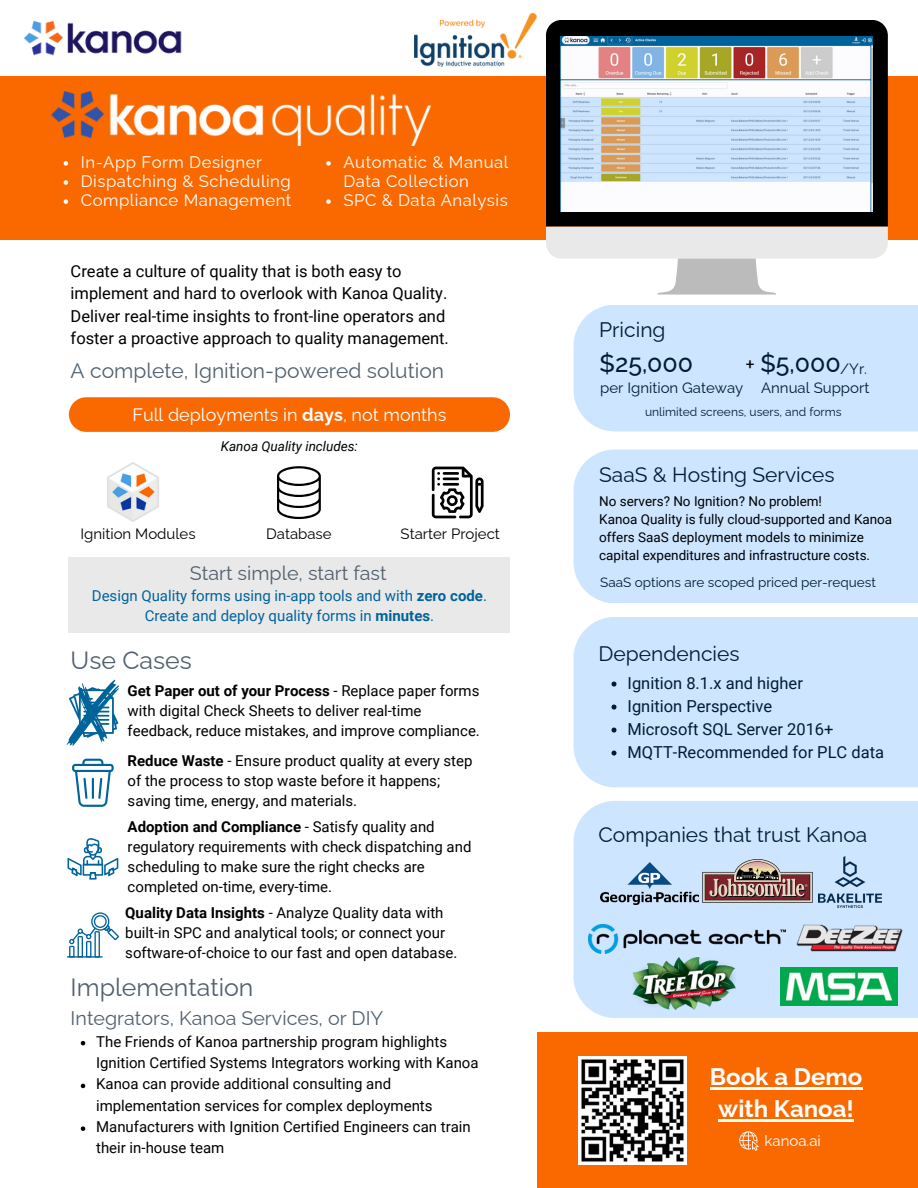
<style>
.page{position:relative;width:918px;height:1188px;background:#fff}
.page>*{position:absolute;margin:0;border:0;box-sizing:border-box;transform-origin:0 0}
.t1{font:24.9px "Raleway";color:#51606f}
.t2{font:500 24.9px "Raleway";color:#001d32}
.t3{font:700 24px/32.7px "Raleway";color:#fff;text-align:center}
.t4{font:21px "Raleway";color:#001d32}
.t5{font:21px "Raleway";color:#51606f}
.t6{font:19.65px "Raleway";color:#51606f}
.t7{font:18px "Raleway";color:#fff}
.t8{font:16.8px/19.2px "Raleway";letter-spacing:.03em;color:#fff}
.t9{font:16.5px/22.5px "Roboto";color:#000}
.t10{font:16.5px "Roboto";color:#001d32}
.t11{font:15px/20.2px "Roboto";color:#000}
.t12{font:15px/20.2px "Roboto";color:#00639a;text-align:center}
.t13{font:15px "Raleway";color:#000}
.t14{font:15px "Raleway";color:#001d32}
.t15{font:15px "Raleway";color:#fff}
.t16{font:13.5px/18px "Roboto";color:#000}
.t17{font:13.5px "Raleway";color:#001d32}
.t18{font:italic 13.5px "Roboto";color:#000}
.t19{font:12px "Raleway";color:#001d32}
.s1{font-weight:700}
.s2{font-weight:400;font-size:24px;color:#000}
</style>
<div class="page">
<div style="left:0;top:77px;width:918px;height:163px;background:#f96900"></div>
<div style="left:537px;top:1032px;width:381px;height:156px;background:#f96900"></div>
<div style="left:546px;top:20px;width:342px;height:207px;background:#000"></div>
<svg style="left:546px;top:227px;width:342px;height:68px"></svg>
<img style="left:560px;top:36px;width:313px;height:176px">
<img style="left:25px;top:20px;width:157px;height:36px">
<img style="left:415px;top:14px;width:121px;height:53px">
<div style="left:573px;top:305px;width:345px;height:126px;background:#cde5ff"></div>
<div style="left:573px;top:449px;width:345px;height:154px;background:#cde5ff"></div>
<div style="left:573px;top:617px;width:345px;height:170px;background:#cde5ff"></div>
<div style="left:573px;top:801px;width:345px;height:217px;background:#cde5ff"></div>
<img style="left:579px;top:1057px;width:108px;height:108px">
<img style="left:600px;top:863px;width:98px;height:41px">
<img style="left:698px;top:857px;width:119px;height:53px">
<img style="left:588px;top:924px;width:197px;height:29px">
<img style="left:818px;top:857px;width:63px;height:50px">
<svg style="left:739px;top:1131px;width:19px;height:20px"></svg>
<img style="left:107px;top:463px;width:52px;height:58px">
<svg style="left:277px;top:466px;width:44px;height:53px"></svg>
<svg style="left:432px;top:467px;width:52px;height:51px"></svg>
<hr style="left:443px;top:483px;width:16px;height:3px;background:#000">
<svg style="left:69px;top:397px;width:441px;height:35px;background:#f96d07"></svg>
<div style="left:69px;top:557px;width:441px;height:76px;background:#e9e9e9"></div>
<img style="left:52px;top:92px;width:379px;height:54px">
<svg style="left:67px;top:680px;width:52px;height:66px"></svg>
<svg style="left:72px;top:759px;width:42px;height:48px"></svg>
<svg style="left:68px;top:838px;width:50px;height:41px"></svg>
<hr style="left:67px;top:956px;width:36px;height:2px;background:#00639a">
<svg style="left:69px;top:912px;width:50px;height:46px"></svg>
<img style="left:633px;top:957px;width:102px;height:52px">
<img style="left:780px;top:968px;width:117px;height:38px">
<img style="left:797px;top:925px;width:106px;height:27px">
<svg style="left:64px;top:161px;width:4px;height:5px"></svg>
<svg style="left:64px;top:180px;width:4px;height:5px"></svg>
<svg style="left:64px;top:199px;width:4px;height:5px"></svg>
<hr style="left:710px;top:1087px;width:152px;height:2px;background:#fff">
<hr style="left:718px;top:1120px;width:136px;height:2px;background:#fff">
<svg style="left:612px;top:682px;width:5px;height:5px"></svg>
<svg style="left:612px;top:705px;width:5px;height:5px"></svg>
<svg style="left:612px;top:728px;width:5px;height:5px"></svg>
<svg style="left:612px;top:751px;width:5px;height:5px"></svg>
<svg style="left:81px;top:1041px;width:4px;height:4px"></svg>
<svg style="left:81px;top:1084px;width:4px;height:4px"></svg>
<svg style="left:81px;top:1126px;width:4px;height:5px"></svg>
<svg style="left:326px;top:161px;width:5px;height:5px"></svg>
<svg style="left:326px;top:199px;width:5px;height:5px"></svg>
<h1 class="t8" style="left:81px;top:152px;width:183px">In-App Form Designer</h1>
<p class="t8" style="left:81px;top:171px;width:212px">Dispatching &amp; Scheduling</p>
<h5 class="t8" style="left:81px;top:191px;width:212px">Compliance Management</h5>
<h5 class="t8" style="left:343px;top:152px;width:166px">Automatic &amp; Manual<br>Data Collection</h5>
<h3 class="t8" style="left:343px;top:191px;width:166px">SPC &amp; Data Analysis</h3>
<h3 class="t9" style="left:71px;top:260px;width:380px">Create a culture of quality that is both easy to implement and hard to overlook with Kanoa Quality.<br>Deliver real-time insights to front-line operators and foster a proactive approach to quality management.</h3>
<h1 class="t5" style="left:71px;top:358px;width:375px">A complete, Ignition-powered solution</h1>
<p class="t7" style="left:132px;top:404px;width:316px">Full deployments in <span class="s1">days</span>, not months</p>
<p class="t18" style="left:221px;top:438px;width:138px">Kanoa Quality includes:</p>
<p class="t13" style="left:80px;top:525px;width:117px">Ignition Modules</p>
<p class="t13" style="left:266px;top:525px;width:67px">Database</p>
<p class="t13" style="left:401px;top:525px;width:101px">Starter Project</p>
<p class="t6" style="left:190px;top:562px;width:198px">Start simple, start fast</p>
<h5 class="t12" style="left:92px;top:586px;width:397px">Design Quality forms using in-app tools and with <span class="s1">zero code</span>.<br>Create and deploy quality forms in <span class="s1">minutes</span>.</h5>
<p class="t4" style="left:599px;top:317px;width:68px">Pricing</p>
<h2 class="t2" style="left:600px;top:349px;width:95px">$25,000</h2>
<p class="t14" style="left:600px;top:379px;width:145px">per Ignition Gateway</p>
<h5 class="t2" style="left:745px;top:349px;width:97px"><span class="s2">+</span> $5,000</h5>
<p class="t14" style="left:761px;top:379px;width:110px">Annual Support</p>
<p class="t14" style="left:840px;top:360px;width:28px">/Yr.</p>
<h3 class="t19" style="left:645px;top:404px;width:198px">unlimited screens, users, and forms</h3>
<p class="t4" style="left:599px;top:462px;width:237px">SaaS &amp; Hosting Services</p>
<p class="t16" style="left:599px;top:492px;width:294px">No servers? No Ignition? No problem!<br>Kanoa Quality is fully cloud-supported and Kanoa offers SaaS deployment models to minimize capital expenditures and infrastructure costs.</p>
<p class="t17" style="left:600px;top:575px;width:277px">SaaS options are scoped priced per-request</p>
<h5 class="t1" style="left:71px;top:646px;width:123px">Use Cases</h5>
<p class="t4" style="left:599px;top:641px;width:143px">Dependencies</p>
<p class="t10" style="left:628px;top:673px;width:177px">Ignition 8.1.x and higher</p>
<h4 class="t10" style="left:628px;top:696px;width:146px">Ignition Perspective</h4>
<h6 class="t10" style="left:628px;top:719px;width:207px">Microsoft SQL Server 2016+</h6>
<p class="t10" style="left:628px;top:742px;width:258px">MQTT-Recommended for PLC data</p>
<p class="t11" style="left:128px;top:681px;width:354px"><span class="s1">Get Paper out of your Process</span> - Replace paper forms with digital Check Sheets to deliver real-time feedback, reduce mistakes, and improve compliance.</p>
<p class="t11" style="left:128px;top:751px;width:346px"><span class="s1">Reduce Waste</span> - Ensure product quality at every step of the process to stop waste before it happens; saving time, energy, and materials.</p>
<h4 class="t11" style="left:128px;top:816px;width:345px"><span class="s1">Adoption and Compliance</span> - Satisfy quality and regulatory requirements with check dispatching and scheduling to make sure the right checks are completed on-time, every-time.</h4>
<h3 class="t11" style="left:125px;top:902px;width:334px"><span class="s1">Quality Data Insights</span> - Analyze Quality data with built-in SPC and analytical tools; or connect your software-of-choice to our fast and open database.</h3>
<p class="t4" style="left:599px;top:822px;width:270px">Companies that trust Kanoa</p>
<h5 class="t1" style="left:71px;top:973px;width:184px">Implementation</h5>
<h5 class="t6" style="left:71px;top:1006px;width:314px">Integrators, Kanoa Services, or DIY</h5>
<h3 class="t11" style="left:96px;top:1031px;width:384px;line-height:21.3px">The Friends of Kanoa partnership program highlights<br>Ignition Certified Systems Integrators working with Kanoa</h3>
<h6 class="t11" style="left:96px;top:1074px;width:338px;line-height:21.3px">Kanoa can provide additional consulting and implementation services for complex deployments</h6>
<h6 class="t11" style="left:96px;top:1116px;width:376px;line-height:21.3px">Manufacturers with Ignition Certified Engineers can train their in-house team</h6>
<h5 class="t3" style="left:710px;top:1060px;width:154px">Book a Demo with Kanoa!</h5>
<p class="t15" style="left:765px;top:1132px;width:58px">kanoa.ai</p>
</div>
